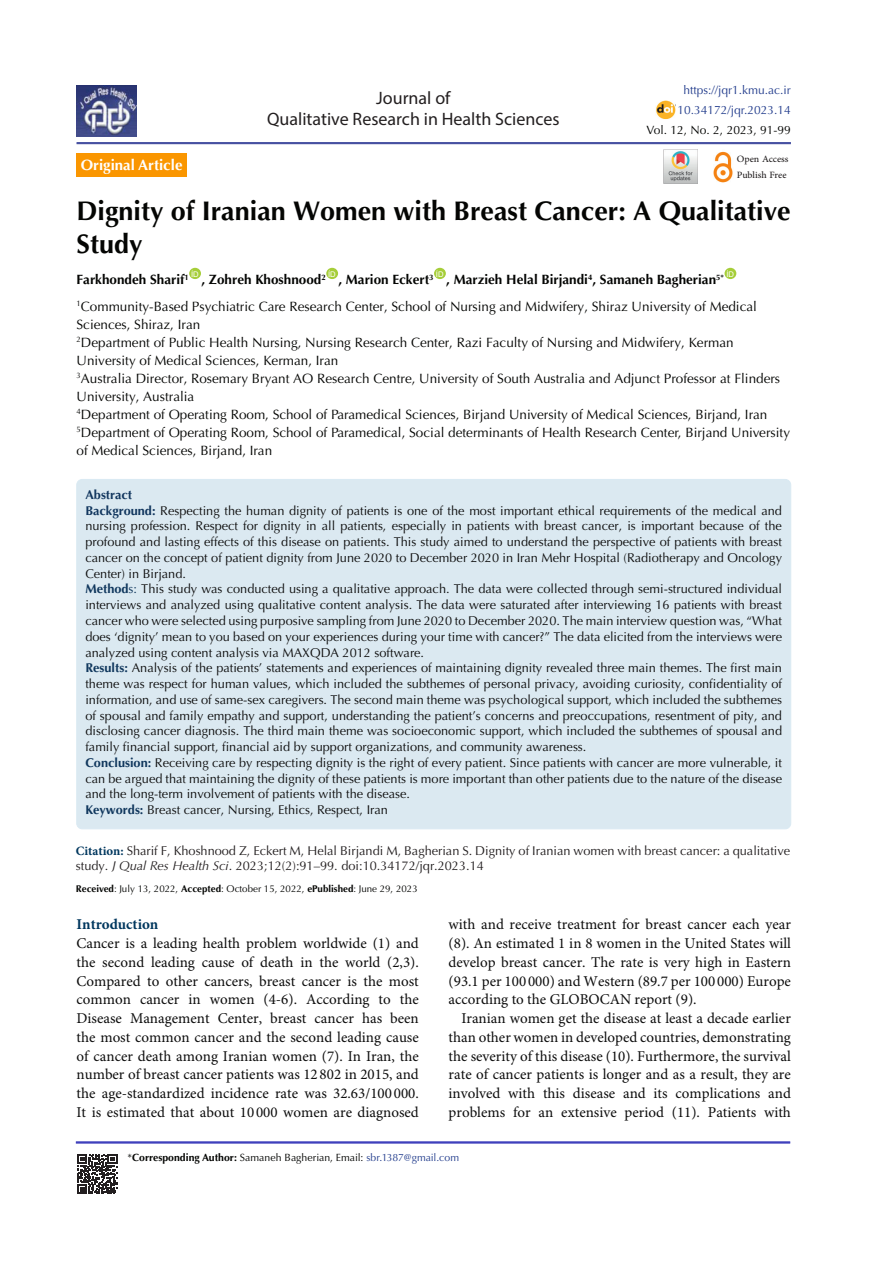
<style>
.page{position:relative;width:893px;height:1263px;background:#fff}
.page>*{position:absolute;margin:0;border:0;box-sizing:border-box;transform-origin:0 0}
.t1{font:700 27px/33px "Optima LT Std";color:#040503}
.t2{font:18px "Myriad Pro";color:#231f20}
.t3{font:15px/18.8px "Minion Pro";color:#0d0d0d;text-align:justify}
.t4{font:700 15px "Optima LT Std";color:#fff}
.t5{font:700 15px "Minion Pro";color:#00375e}
.t6{font:13.5px/18px "Optima LT Std";color:#040503}
.t7{font:700 13.5px "Optima LT Std";color:#040503}
.t8{font:13.5px "Adobe Arabic";color:#231f20}
.t9{font:12.75px/15.8px "Optima LT Std";color:#0d0d0d;text-align:justify}
.t10{font:12.75px/15.8px "Optima LT Std";color:#231f20}
.t11{font:700 12.75px "Optima LT Std";color:#11365e}
.t12{font:12px "Optima LT Std";color:#253f8e}
.t13{font:12px "Optima LT Std";color:#040503}
.t14{font:10.5px "Optima LT Std";color:#040503}
.t15{font:9.75px "Optima LT Std";color:#040503}
.t16{font:7.8px "Arial";color:#fff}
.s1{font-weight:700;color:#11365e}
.s2{font-weight:700;color:#10375d}
.s3{color:#10375d}
.s4{font-family:"Minion Pro";font-weight:700;color:#00375e}
.s5{font-style:italic}
.s6{font-weight:700}
.s7{color:#253f8e}
</style>
<div class="page">
<hr style="left:76px;top:1142px;width:714px;height:1px;background:#0002a7">
<div style="left:77px;top:479px;width:714px;height:350px;background:#dbe9f1;border-radius:6px"></div>
<img style="left:663px;top:150px;width:34px;height:34px">
<div style="left:189px;top:268px;width:12px;height:11px;background:#a6ce39;border-radius:50%"></div>
<div style="left:326px;top:268px;width:12px;height:11px;background:#a6ce39;border-radius:50%"></div>
<div style="left:434px;top:268px;width:12px;height:11px;background:#a6ce39;border-radius:50%"></div>
<div style="left:724px;top:268px;width:12px;height:11px;background:#a6ce39;border-radius:50%"></div>
<hr style="left:77px;top:142px;width:714px;height:1px;background:#293492">
<hr style="left:77px;top:143px;width:714px;height:1px;background:#293492">
<div style="left:77px;top:153px;width:110px;height:23px;background:#fa9600"></div>
<svg style="left:77px;top:1154px;width:40px;height:40px"></svg>
<img style="left:713px;top:151px;width:20px;height:32px">
<img style="left:656px;top:101px;width:19px;height:18px">
<img style="left:77px;top:85px;width:60px;height:51px">
<p class="t4" style="left:81px;top:156px;width:103px">Original Article</p>
<p class="t2" style="left:376px;top:87px;width:76px">Journal of</p>
<p class="t2" style="left:267px;top:108px;width:294px">Qualitative Research in Health Sciences</p>
<p class="t12" style="left:683px;top:83px;width:109px">https://jqr1.kmu.ac.ir</p>
<p class="t12" style="left:677px;top:103px;width:115px">10.34172/jqr.2023.14</p>
<p class="t13" style="left:647px;top:123px;width:146px">Vol. 12, No. 2, 2023, 91-99</p>
<p class="t8" style="left:737px;top:149px;width:53px">Open Access</p>
<p class="t8" style="left:737px;top:166px;width:51px">Publish Free</p>
<p class="t1" style="left:77px;top:195px;width:716px">Dignity of Iranian Women with Breast Cancer: A Qualitative<br>Study</p>
<p class="t7" style="left:77px;top:272px;width:114px">Farkhondeh Sharif<sup>1</sup></p>
<p class="t16" style="left:726px;top:268px;width:9px">ID</p>
<p class="t6" style="left:77px;top:297px;width:682px"><sup>1</sup>Community-Based Psychiatric Care Research Center, School of Nursing and Midwifery, Shiraz University of Medical<br>Sciences, Shiraz, Iran</p>
<p class="t6" style="left:77px;top:333px;width:659px"><sup>2</sup>Department of Public Health Nursing, Nursing Research Center, Razi Faculty of Nursing and Midwifery, Kerman<br>University of Medical Sciences, Kerman, Iran</p>
<p class="t6" style="left:77px;top:369px;width:705px"><sup>3</sup>Australia Director, Rosemary Bryant AO Research Centre, University of South Australia and Adjunct Professor at Flinders<br>University, Australia</p>
<p class="t6" style="left:77px;top:405px;width:692px"><sup>4</sup>Department of Operating Room, School of Paramedical Sciences, Birjand University of Medical Sciences, Birjand, Iran</p>
<p class="t6" style="left:77px;top:423px;width:715px"><sup>5</sup>Department of Operating Room, School of Paramedical, Social determinants of Health Research Center, Birjand University of Medical Sciences, Birjand, Iran</p>
<p class="t16" style="left:191px;top:268px;width:9px">ID</p>
<p class="t16" style="left:328px;top:268px;width:9px">ID</p>
<p class="t16" style="left:436px;top:268px;width:9px">ID</p>
<p class="t7" style="left:201px;top:272px;width:126px">, Zohreh Khoshnood<sup>2</sup></p>
<p class="t7" style="left:338px;top:272px;width:97px">, Marion Eckert<sup>3</sup></p>
<p class="t7" style="left:446px;top:272px;width:279px">, Marzieh Helal Birjandi<sup>4</sup>, Samaneh Bagherian<sup>5*</sup></p>
<p class="t11" style="left:85px;top:487px;width:48px">Abstract</p>
<p class="t9" style="left:85px;top:503px;width:698px"><span class="s1">Background:</span> Respecting the human dignity of patients is one of the most important ethical requirements of the medical and nursing profession. Respect for dignity in all patients, especially in patients with breast cancer, is important because of the profound and lasting effects of this disease on patients. This study aimed to understand the perspective of patients with breast cancer on the concept of patient dignity from June 2020 to December 2020 in Iran Mehr Hospital (Radiotherapy and Oncology Center) in Birjand.</p>
<p class="t9" style="left:85px;top:581px;width:698px"><span class="s2">Method</span><span class="s3">s:</span> This study was conducted using a qualitative approach. The data were collected through semi-structured individual interviews and analyzed using qualitative content analysis. The data were saturated after interviewing 16 patients with breast cancer who were selected using purposive sampling from June 2020 to December 2020. The main interview question was, “What does ‘dignity’ mean to you based on your experiences during your time with cancer?” The data elicited from the interviews were analyzed using content analysis via MAXQDA 2012 software.</p>
<p class="t9" style="left:85px;top:660px;width:698px"><span class="s2">Results:</span> Analysis of the patients’ statements and experiences of maintaining dignity revealed three main themes. The first main theme was respect for human values, which included the subthemes of personal privacy, avoiding curiosity, confidentiality of information, and use of same-sex caregivers. The second main theme was psychological support, which included the subthemes of spousal and family empathy and support, understanding the patient’s concerns and preoccupations, resentment of pity, and disclosing cancer diagnosis. The third main theme was socioeconomic support, which included the subthemes of spousal and family financial support, financial aid by support organizations, and community awareness.</p>
<p class="t9" style="left:85px;top:755px;width:698px"><span class="s2">Conclusion:</span> Receiving care by respecting dignity is the right of every patient. Since patients with cancer are more vulnerable, it can be argued that maintaining the dignity of these patients is more important than other patients due to the nature of the disease and the long-term involvement of patients with the disease.</p>
<p class="t9" style="left:85px;top:802px;width:304px"><span class="s2">Keywords:</span> Breast cancer, Nursing, Ethics, Respect, Iran</p>
<p class="t10" style="left:76px;top:842px;width:716px"><span class="s4">Citation:</span> Sharif F, Khoshnood Z, Eckert M, Helal Birjandi M, Bagherian S. Dignity of Iranian women with breast cancer: a qualitative study. <span class="s5">J Qual Res Health Sci</span>. 2023;12(2):91–99. doi:10.34172/jqr.2023.14</p>
<p class="t15" style="left:76px;top:883px;width:343px"><span class="s6">Received</span>: July 13, 2022, <span class="s6">Accepted</span>: October 15, 2022, <span class="s6">ePublished</span>: June 29, 2023</p>
<p class="t5" style="left:77px;top:914px;width:83px">Introduction</p>
<p class="t3" style="left:77px;top:935px;width:344px">Cancer is a leading health problem worldwide (1) and the second leading cause of death in the world (2,3).<br>Compared to other cancers, breast cancer is the most common cancer in women (4-6). According to the Disease Management Center, breast cancer has been the most common cancer and the second leading cause of cancer death among Iranian women (7). In Iran, the number of breast cancer patients was 12 802 in 2015, and the age‑standardized incidence rate was 32.63/100 000.<br>It is estimated that about 10 000 women are diagnosed</p>
<p class="t3" style="left:449px;top:916px;width:344px">with and receive treatment for breast cancer each year (8). An estimated 1 in 8 women in the United States will develop breast cancer. The rate is very high in Eastern (93.1 per 100 000) and Western (89.7 per 100 000) Europe according to the GLOBOCAN report (9).</p>
<p class="t3" style="left:449px;top:1010px;width:344px;text-indent:13px">Iranian women get the disease at least a decade earlier than other women in developed countries, demonstrating the severity of this disease (10). Furthermore, the survival rate of cancer patients is longer and as a result, they are involved with this disease and its complications and problems for an extensive period (11). Patients with</p>
<p class="t14" style="left:128px;top:1151px;width:333px">*<span class="s6">Corresponding Author:</span> Samaneh Bagherian, Email: <span class="s7">sbr.1387@gmail.com</span></p>
</div>
